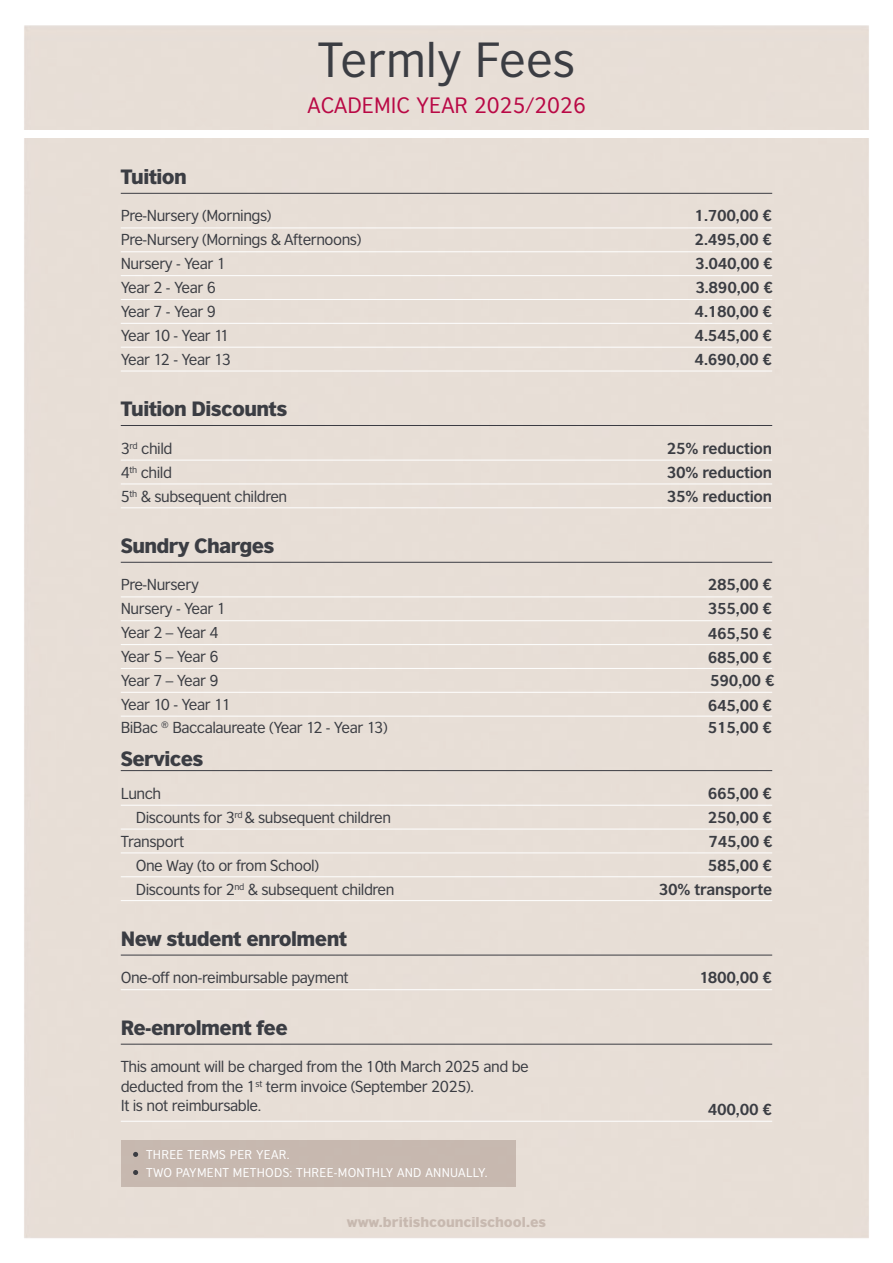
<style>
.page{position:relative;width:893px;height:1263px;background:#fff}
.page>*{position:absolute;margin:0;border:0;box-sizing:border-box;transform-origin:0 0}
.t1{font:46.5px "British Council Sans";color:#3b3d43}
.t2{font:21px "British Council Sans";color:#b90845}
.t3{font:900 19.5px "British Council Sans";letter-spacing:-.03em;color:#3b3d43}
.t4{font:15px/24px "British Council Sans";letter-spacing:-.03em;color:#3b3d43}
.t5{font:700 15px/24px "British Council Sans";letter-spacing:-.015em;color:#3b3d43;text-align:justify}
.t6{font:900 13.5px "British Council Sans";color:#b2a096}
.t7{font:12px/18px "British Council Sans";letter-spacing:.02em;color:#fff}
</style>
<div class="page">
<hr style="left:121px;top:193px;width:651px;height:1px;background:#3b3c43">
<hr style="left:121px;top:425px;width:651px;height:1px;background:#3b3c43">
<hr style="left:121px;top:562px;width:651px;height:1px;background:#3b3c43">
<hr style="left:121px;top:770px;width:651px;height:1px;background:#3b3c43">
<hr style="left:121px;top:955px;width:651px;height:1px;background:#3b3c43">
<hr style="left:121px;top:1044px;width:651px;height:1px;background:#3b3c43">
<div style="left:121px;top:1140px;width:394px;height:47px;background:#c7b8af"></div>
<svg style="left:133px;top:1152px;width:5px;height:5px"></svg>
<svg style="left:133px;top:1170px;width:5px;height:5px"></svg>
<h1 class="t1" style="left:318px;top:22px;width:259px">Termly Fees</h1>
<h2 class="t2" style="left:308px;top:88px;width:280px">ACADEMIC YEAR 2025/2026</h2>
<h3 class="t3" style="left:121px;top:159px;width:68px">Tuition</h3>
<p class="t4" style="left:121px;top:203px;width:242px">Pre-Nursery (Mornings)<br>Pre-Nursery (Mornings &amp; Afternoons)<br>Nursery - Year 1<br>Year 2 - Year 6<br>Year 7 - Year 9<br>Year 10 - Year 11<br>Year 12 - Year 13</p>
<h3 class="t3" style="left:121px;top:391px;width:168px">Tuition Discounts</h3>
<p class="t4" style="left:121px;top:435px;width:168px">3<sup>rd</sup> child<br>4<sup>th</sup> child<br>5<sup>th</sup> &amp; subsequent children</p>
<h3 class="t3" style="left:121px;top:528px;width:155px">Sundry Charges</h3>
<p class="t4" style="left:121px;top:571px;width:112px">Pre-Nursery<br>Nursery - Year 1<br>Year 2 – Year 4<br>Year 5 – Year 6<br>Year 7 – Year 9<br>Year 10 - Year 11</p>
<p class="t5" style="left:695px;top:202px;width:80px">1.700,00 € 2.495,00 € 3.040,00 € 3.890,00 € 4.180,00 € 4.545,00 € 4.690,00 €</p>
<p class="t5" style="left:667px;top:434px;width:107px">25% reduction 30% reduction 35% reduction</p>
<p class="t5" style="left:708px;top:571px;width:68px;text-align:left">285,00 €<br>355,00 €<br>465,50 €<br>685,00 €<br>590,00 €<br>645,00 €</p>
<p class="t4" style="left:121px;top:714px;width:268px">BiBac <sup>®</sup> Baccalaureate (Year 12 - Year 13)</p>
<p class="t5" style="left:708px;top:715px;width:66px">515,00 €</p>
<h3 class="t3" style="left:121px;top:741px;width:84px">Services</h3>
<p class="t4" style="left:121px;top:780px;width:42px">Lunch</p>
<p class="t4" style="left:136px;top:804px;width:257px">Discounts for 3<sup>rd</sup> &amp; subsequent children</p>
<p class="t4" style="left:121px;top:828px;width:65px">Transport</p>
<p class="t4" style="left:136px;top:852px;width:185px">One Way (to or from School)</p>
<p class="t4" style="left:136px;top:876px;width:260px">Discounts for 2<sup>nd</sup> &amp; subsequent children</p>
<h3 class="t3" style="left:121px;top:921px;width:228px">New student enrolment</h3>
<p class="t4" style="left:121px;top:964px;width:230px">One-off non-reimbursable payment</p>
<h3 class="t3" style="left:121px;top:1010px;width:169px">Re-enrolment fee</h3>
<p class="t4" style="left:121px;top:1055px;width:410px;line-height:19.5px">This amount will be charged from the 10th March 2025 and be deducted from the 1<sup>st</sup> term invoice (September 2025).<br>It is not reimbursable.</p>
<p class="t7" style="left:146px;top:1144px;width:343px">THREE TERMS PER YEAR.<br>TWO PAYMENT METHODS: THREE-MONTHLY AND ANNUALLY.</p>
<p class="t6" style="left:347px;top:1210px;width:201px">www.britishcouncilschool.es</p>
<p class="t5" style="left:659px;top:779px;width:116px;text-align:right">665,00 €<br>250,00 €<br>745,00 €<br>585,00 €<br>30% transporte</p>
<p class="t5" style="left:700px;top:964px;width:74px">1800,00 €</p>
<p class="t5" style="left:708px;top:1095px;width:66px">400,00 €</p>
</div>
